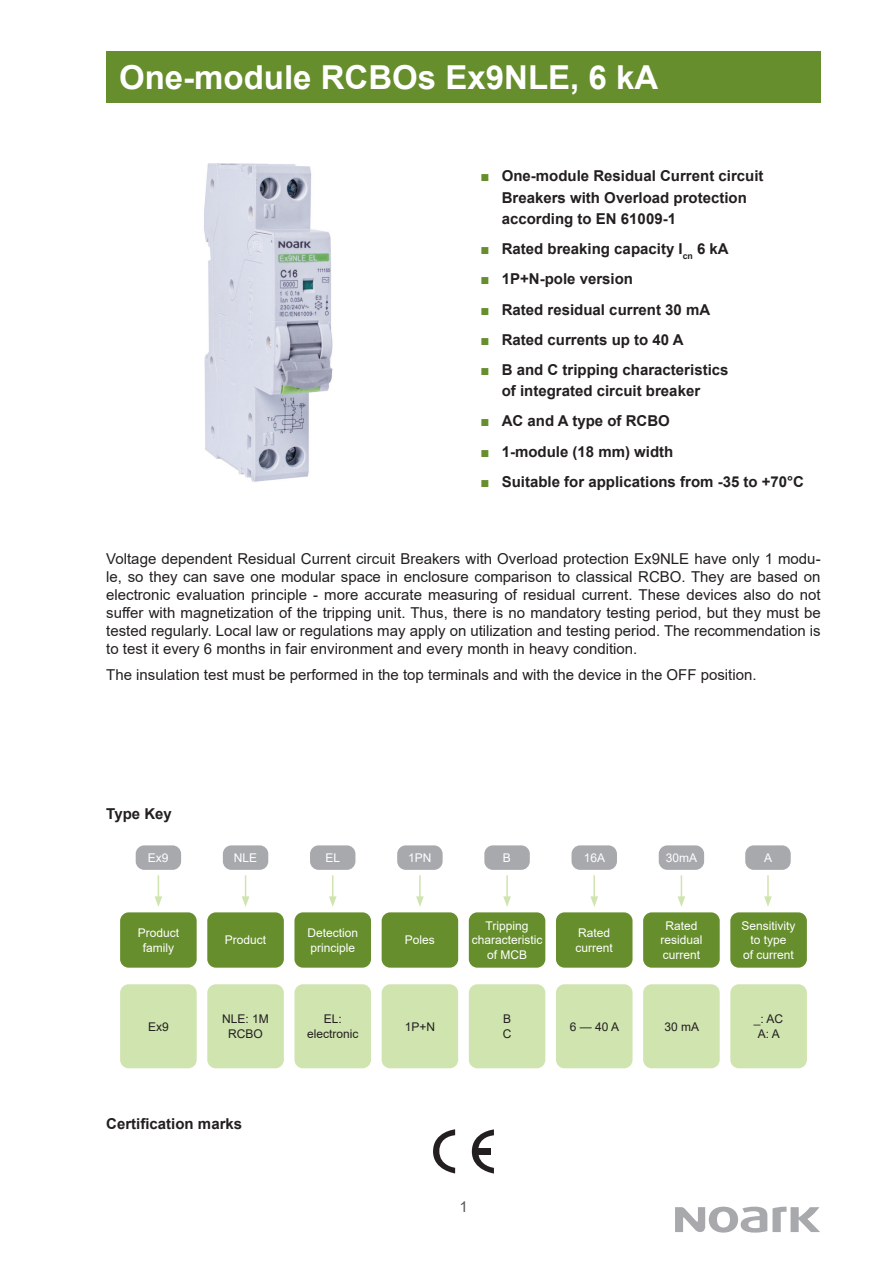
<style>
.page{position:relative;width:893px;height:1263px;background:#fff}
.page>*{position:absolute;margin:0;border:0;box-sizing:border-box;transform-origin:0 0}
.Def_Style_Header1{font:700 33px "Arial";color:#fff}
.Def_Style_Order_Seco{font:15px/18px "Arial";color:#231f20;text-align:justify}
.Def_Style_Order_Seco-2{font:700 15px/21.6px "Arial";color:#231f20}
.t1{font:15px "Arial";color:#57585a}
.Def_Style_TypeKey_1{font:12px/14.4px "Arial";color:#fff}
.Def_Style_TypeKey_3{font:12px/14.4px "Arial";color:#231f20;text-align:center}
.s1{color:#668e2c}
</style>
<div class="page">
<svg style="left:675px;top:1206px;width:145px;height:26px"></svg>
<div style="left:106px;top:51px;width:715px;height:51px;background:#668e2c"></div>
<div style="left:136px;top:845px;width:45px;height:25px;background:#a8a9ad;border-radius:9px"></div>
<div style="left:120px;top:912px;width:77px;height:56px;background:#668e2c;border-radius:9px"></div>
<div style="left:120px;top:984px;width:77px;height:84px;background:#cfe4ae;border-radius:9px"></div>
<div style="left:223px;top:845px;width:45px;height:25px;background:#a8a9ad;border-radius:9px"></div>
<div style="left:207px;top:912px;width:77px;height:56px;background:#668e2c;border-radius:9px"></div>
<div style="left:207px;top:984px;width:77px;height:84px;background:#cfe4ae;border-radius:9px"></div>
<div style="left:310px;top:845px;width:45px;height:25px;background:#a8a9ad;border-radius:9px"></div>
<div style="left:294px;top:912px;width:77px;height:56px;background:#668e2c;border-radius:9px"></div>
<div style="left:294px;top:984px;width:77px;height:84px;background:#cfe4ae;border-radius:9px"></div>
<div style="left:397px;top:845px;width:46px;height:25px;background:#a8a9ad;border-radius:9px"></div>
<div style="left:382px;top:912px;width:76px;height:56px;background:#668e2c;border-radius:9px"></div>
<div style="left:382px;top:984px;width:76px;height:84px;background:#cfe4ae;border-radius:9px"></div>
<div style="left:572px;top:845px;width:45px;height:25px;background:#a8a9ad;border-radius:9px"></div>
<div style="left:556px;top:912px;width:76px;height:56px;background:#668e2c;border-radius:9px"></div>
<div style="left:556px;top:984px;width:76px;height:84px;background:#cfe4ae;border-radius:9px"></div>
<div style="left:745px;top:845px;width:46px;height:25px;background:#a8a9ad;border-radius:9px"></div>
<div style="left:730px;top:912px;width:77px;height:56px;background:#668e2c;border-radius:9px"></div>
<div style="left:730px;top:984px;width:77px;height:84px;background:#cfe4ae;border-radius:9px"></div>
<svg style="left:155px;top:875px;width:7px;height:32px"></svg>
<svg style="left:242px;top:875px;width:7px;height:32px"></svg>
<svg style="left:329px;top:875px;width:8px;height:32px"></svg>
<hr style="left:419px;top:875px;width:2px;height:24px;background:#cfe4ae">
<svg style="left:416px;top:896px;width:8px;height:11px"></svg>
<hr style="left:593px;top:875px;width:2px;height:24px;background:#cfe4ae">
<svg style="left:590px;top:896px;width:8px;height:11px"></svg>
<hr style="left:767px;top:875px;width:2px;height:24px;background:#cfe4ae">
<svg style="left:764px;top:896px;width:8px;height:11px"></svg>
<div style="left:484px;top:845px;width:46px;height:25px;background:#a8a9ad;border-radius:9px"></div>
<div style="left:469px;top:912px;width:76px;height:56px;background:#668e2c;border-radius:9px"></div>
<div style="left:469px;top:984px;width:76px;height:84px;background:#cfe4ae;border-radius:9px"></div>
<hr style="left:506px;top:875px;width:2px;height:24px;background:#cfe4ae">
<svg style="left:503px;top:896px;width:8px;height:11px"></svg>
<div style="left:659px;top:845px;width:45px;height:25px;background:#a8a9ad;border-radius:9px"></div>
<div style="left:643px;top:912px;width:77px;height:56px;background:#668e2c;border-radius:9px"></div>
<div style="left:643px;top:984px;width:77px;height:84px;background:#cfe4ae;border-radius:9px"></div>
<svg style="left:678px;top:875px;width:7px;height:32px"></svg>
<svg style="left:433px;top:1129px;width:22px;height:44px"></svg>
<svg style="left:472px;top:1129px;width:22px;height:44px"></svg>
<div style="left:476px;top:1148px;width:15px;height:6px;background:#231f20"></div>
<img style="left:204px;top:163px;width:129px;height:319px">
<p class="Def_Style_Header1" style="left:119px;top:54px;width:541px">One-module RCBOs Ex9NLE, 6 kA</p>
<p class="Def_Style_Order_Seco-2" style="left:502px;top:165px;width:263px;text-indent:-21px"><span class="s1">■</span> One-module Residual Current circuit<br>Breakers with Overload protection according to EN 61009-1</p>
<p class="Def_Style_Order_Seco-2" style="left:480px;top:238px;width:250px"><span class="s1">■</span> Rated breaking capacity I<sub>cn</sub> 6 kA</p>
<p class="Def_Style_Order_Seco-2" style="left:480px;top:269px;width:154px"><span class="s1">■</span> 1P+N-pole version</p>
<p class="Def_Style_Order_Seco-2" style="left:480px;top:299px;width:231px"><span class="s1">■</span> Rated residual current 30 mA</p>
<p class="Def_Style_Order_Seco-2" style="left:480px;top:329px;width:205px"><span class="s1">■</span> Rated currents up to 40 A</p>
<p class="Def_Style_Order_Seco-2" style="left:480px;top:359px;width:249px;text-align:center"><span class="s1">■</span> B and C tripping characteristics of integrated circuit breaker</p>
<p class="Def_Style_Order_Seco-2" style="left:480px;top:411px;width:191px"><span class="s1">■</span> AC and A type of RCBO</p>
<p class="Def_Style_Order_Seco-2" style="left:480px;top:441px;width:194px"><span class="s1">■</span> 1-module (18 mm) width</p>
<p class="Def_Style_Order_Seco-2" style="left:480px;top:471px;width:325px"><span class="s1">■</span> Suitable for applications from -35 to +70°C</p>
<p class="Def_Style_Order_Seco" style="left:106px;top:549px;width:716px">Voltage dependent Residual Current circuit Breakers with Overload protection Ex9NLE have only 1 modu&shy;le, so they can save one modular space in enclosure comparison to classical RCBO. They are based on electronic evaluation principle - more accurate measuring of residual current. These devices also do not suffer with magnetization of the tripping unit. Thus, there is no mandatory testing period, but they must be tested regularly. Local law or regulations may apply on utilization and testing period. The recommendation is to test it every 6 months in fair environment and every month in heavy condition.</p>
<p class="Def_Style_Order_Seco" style="left:106px;top:666px;width:652px">The insulation test must be performed in the top terminals and with the device in the OFF position.</p>
<p class="Def_Style_Order_Seco-2" style="left:106px;top:803px;width:67px">Type Key</p>
<p class="Def_Style_TypeKey_1" style="left:148px;top:850px;width:22px">Ex9</p>
<p class="Def_Style_TypeKey_1" style="left:234px;top:850px;width:25px">NLE</p>
<p class="Def_Style_TypeKey_1" style="left:325px;top:850px;width:16px">EL</p>
<p class="Def_Style_TypeKey_1" style="left:408px;top:850px;width:25px">1PN</p>
<p class="Def_Style_TypeKey_1" style="left:503px;top:850px;width:10px">B</p>
<p class="Def_Style_TypeKey_1" style="left:584px;top:850px;width:23px">16A</p>
<p class="Def_Style_TypeKey_1" style="left:666px;top:850px;width:33px">30mA</p>
<p class="Def_Style_TypeKey_1" style="left:764px;top:850px;width:10px">A</p>
<p class="Def_Style_TypeKey_1" style="left:138px;top:926px;width:43px">Product</p>
<p class="Def_Style_TypeKey_1" style="left:143px;top:940px;width:33px">family</p>
<p class="Def_Style_TypeKey_1" style="left:225px;top:933px;width:43px">Product</p>
<p class="Def_Style_TypeKey_1" style="left:307px;top:926px;width:52px">Detection principle</p>
<p class="Def_Style_TypeKey_1" style="left:405px;top:933px;width:32px">Poles</p>
<p class="Def_Style_TypeKey_1" style="left:486px;top:918px;width:44px">Tripping</p>
<p class="Def_Style_TypeKey_1" style="left:472px;top:933px;width:72px">characteristic</p>
<p class="Def_Style_TypeKey_1" style="left:487px;top:947px;width:42px">of MCB</p>
<p class="Def_Style_TypeKey_1" style="left:578px;top:926px;width:34px">Rated</p>
<p class="Def_Style_TypeKey_1" style="left:576px;top:940px;width:39px">current</p>
<p class="Def_Style_TypeKey_1" style="left:665px;top:918px;width:34px">Rated</p>
<p class="Def_Style_TypeKey_1" style="left:660px;top:933px;width:44px">residual</p>
<p class="Def_Style_TypeKey_1" style="left:663px;top:947px;width:39px">current</p>
<p class="Def_Style_TypeKey_1" style="left:742px;top:918px;width:56px">Sensitivity</p>
<p class="Def_Style_TypeKey_1" style="left:751px;top:933px;width:38px">to type</p>
<p class="Def_Style_TypeKey_1" style="left:743px;top:947px;width:52px">of current</p>
<p class="Def_Style_TypeKey_3" style="left:148px;top:1019px;width:22px">Ex9</p>
<p class="Def_Style_TypeKey_3" style="left:222px;top:1012px;width:48px">NLE: 1M<br>RCBO</p>
<p class="Def_Style_TypeKey_3" style="left:324px;top:1012px;width:20px">EL:</p>
<p class="Def_Style_TypeKey_3" style="left:307px;top:1026px;width:53px">electronic</p>
<p class="Def_Style_TypeKey_3" style="left:405px;top:1019px;width:32px">1P+N</p>
<p class="Def_Style_TypeKey_3" style="left:503px;top:1012px;width:10px">B</p>
<p class="Def_Style_TypeKey_3" style="left:503px;top:1026px;width:10px">C</p>
<p class="Def_Style_TypeKey_3" style="left:570px;top:1019px;width:51px">6 — 40 A</p>
<p class="Def_Style_TypeKey_3" style="left:664px;top:1019px;width:36px">30 mA</p>
<p class="Def_Style_TypeKey_3" style="left:754px;top:1012px;width:31px">_: AC</p>
<p class="Def_Style_TypeKey_3" style="left:758px;top:1026px;width:24px">A: A</p>
<p class="Def_Style_Order_Seco-2" style="left:106px;top:1113px;width:137px">Certification marks</p>
<p class="t1" style="left:459px;top:1197px;width:10px">1</p>
</div>
